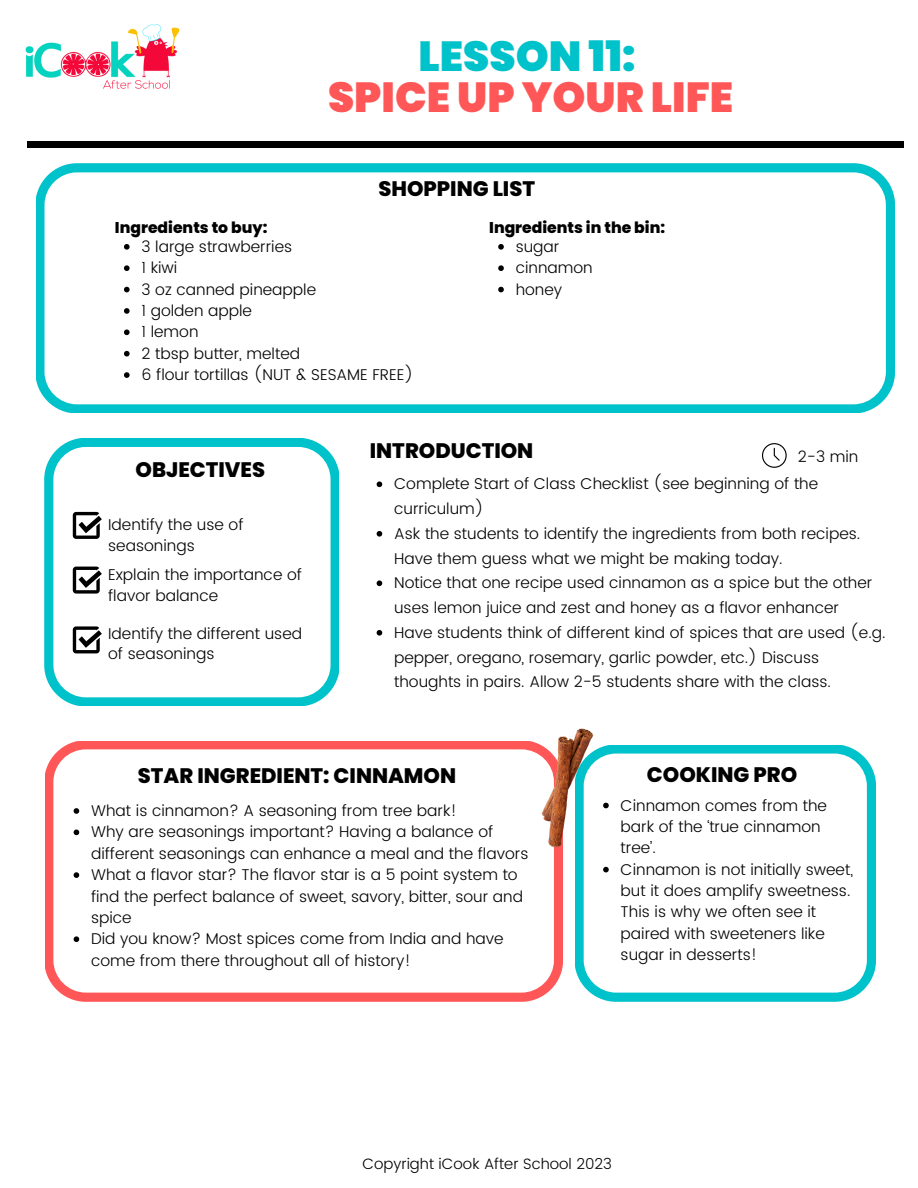
<style>
.page{position:relative;width:918px;height:1188px;background:#fff}
.page>*{position:absolute;margin:0;border:0;box-sizing:border-box;transform-origin:0 0}
.t1{font:900 42px "Poppins";color:#ff5757}
.t2{font:900 42px "Poppins";color:#00c2cb}
.t3{font:800 21px "Poppins";color:#000}
.t4{font:300 15.6px/21.3px "Poppins";color:#000}
.t5{font:800 15.6px "Poppins";color:#000}
.t6{font:300 15px "Poppins";color:#000}
</style>
<div class="page">
<div style="left:27px;top:141px;width:876px;height:7px;background:#000"></div>
<svg style="left:45px;top:438px;width:294px;height:268px"></svg>
<svg style="left:73px;top:567px;width:29px;height:27px"></svg>
<svg style="left:73px;top:626px;width:29px;height:27px"></svg>
<svg style="left:762px;top:443px;width:25px;height:25px"></svg>
<svg style="left:377px;top:481px;width:5px;height:6px"></svg>
<svg style="left:377px;top:531px;width:5px;height:6px"></svg>
<svg style="left:377px;top:580px;width:5px;height:6px"></svg>
<svg style="left:377px;top:630px;width:5px;height:6px"></svg>
<img style="left:25px;top:24px;width:155px;height:65px">
<svg style="left:45px;top:741px;width:518px;height:260px"></svg>
<svg style="left:74px;top:808px;width:5px;height:6px"></svg>
<svg style="left:74px;top:830px;width:5px;height:5px"></svg>
<svg style="left:74px;top:872px;width:5px;height:6px"></svg>
<svg style="left:74px;top:936px;width:5px;height:6px"></svg>
<svg style="left:575px;top:745px;width:300px;height:256px"></svg>
<svg style="left:603px;top:867px;width:6px;height:5px"></svg>
<img style="left:527px;top:728px;width:80px;height:126px">
<svg style="left:36px;top:164px;width:858px;height:249px"></svg>
<svg style="left:124px;top:244px;width:6px;height:6px"></svg>
<svg style="left:124px;top:265px;width:6px;height:6px"></svg>
<svg style="left:124px;top:287px;width:6px;height:5px"></svg>
<svg style="left:124px;top:308px;width:6px;height:6px"></svg>
<svg style="left:124px;top:330px;width:6px;height:5px"></svg>
<svg style="left:124px;top:351px;width:6px;height:6px"></svg>
<svg style="left:124px;top:372px;width:6px;height:6px"></svg>
<svg style="left:498px;top:244px;width:6px;height:6px"></svg>
<svg style="left:498px;top:265px;width:6px;height:6px"></svg>
<svg style="left:498px;top:287px;width:6px;height:5px"></svg>
<h1 class="t2" style="left:419px;top:27px;width:218px">LESSON 11:</h1>
<h1 class="t1" style="left:328px;top:68px;width:407px">SPICE UP YOUR LIFE</h1>
<p class="t5" style="left:115px;top:216px;width:154px">Ingredients to buy:</p>
<h2 class="t3" style="left:378px;top:174px;width:158px">SHOPPING LIST</h2>
<p class="t5" style="left:489px;top:216px;width:177px">Ingredients in the bin:</p>
<p class="t4" style="left:141px;top:236px;width:274px">3 large strawberries<br>1 kiwi<br>3 oz canned pineapple<br>1 golden apple<br>1 lemon<br>2 tbsp butter, melted<br>6 flour tortillas (NUT &amp; SESAME FREE)</p>
<p class="t4" style="left:516px;top:236px;width:78px">sugar cinnamon honey</p>
<h2 class="t3" style="left:136px;top:455px;width:131px">OBJECTIVES</h2>
<p class="t4" style="left:108px;top:514px;width:137px">Identify the use of seasonings</p>
<p class="t4" style="left:108px;top:564px;width:195px">Explain the importance of flavor balance</p>
<p class="t4" style="left:108px;top:623px;width:196px;line-height:20.2px">Identify the different used of seasonings</p>
<h2 class="t3" style="left:370px;top:436px;width:165px">INTRODUCTION</h2>
<p class="t4" style="left:394px;top:443px;width:466px;line-height:27.2px;text-indent:404px">2-3 min<br>Complete Start of Class Checklist (see beginning of the</p>
<p class="t4" style="left:394px;top:496px;width:493px;line-height:24.8px">curriculum)<br>Ask the students to identify the ingredients from both recipes.<br>Have them guess what we might be making today.<br>Notice that one recipe used cinnamon as a spice but the other uses lemon juice and zest and honey as a flavor enhancer<br>Have students think of different kind of spices that are used (e.g. pepper, oregano, rosemary, garlic powder, etc.) Discuss thoughts in pairs. Allow 2-5 students share with the class.</p>
<h2 class="t3" style="left:138px;top:761px;width:320px">STAR INGREDIENT: CINNAMON</h2>
<p class="t4" style="left:91px;top:800px;width:439px">What is cinnamon? A seasoning from tree bark!<br>Why are seasonings important? Having a balance of different seasonings can enhance a meal and the flavors What a flavor star? The flavor star is a 5 point system to find the perfect balance of sweet, savory, bitter, sour and spice<br>Did you know? Most spices come from India and have come from there throughout all of history!</p>
<h2 class="t3" style="left:647px;top:760px;width:152px">COOKING PRO</h2>
<p class="t4" style="left:621px;top:795px;width:234px">Cinnamon comes from the bark of the ‘true cinnamon tree’.<br>Cinnamon is not initially sweet, but it does amplify sweetness.<br>This is why we often see it paired with sweeteners like sugar in desserts!</p>
<p class="t6" style="left:362px;top:1155px;width:251px">Copyright iCook After School 2023</p>
</div>
